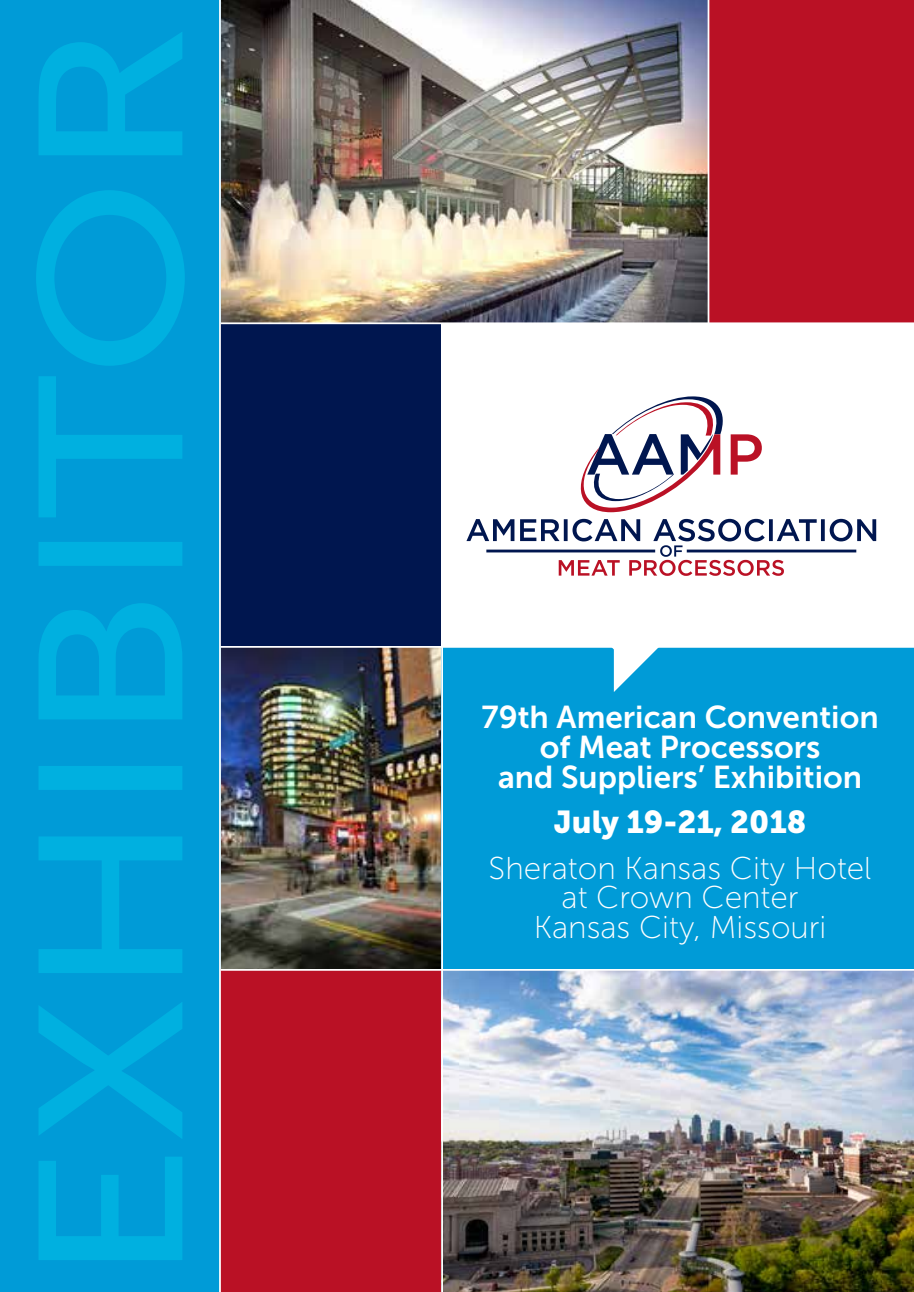
<style>
.page{position:relative;width:914px;height:1292px;background:#fff}
.page>*{position:absolute;margin:0;border:0;box-sizing:border-box;transform-origin:0 0}
.t1{font:31.5px/29.8px "Museo Sans 700";color:#fff;text-align:center}
.t2{font:31.5px/29.8px "Museo Sans 100";color:#fff;text-align:center}
.t3{font:31.5px "Museo Sans 900";color:#fff}
</style>
<div class="page">
<img style="left:443px;top:970px;width:471px;height:322px">
<img style="left:221px;top:648px;width:220px;height:321px">
<img style="left:221px;top:0;width:486px;height:322px">
<div style="left:0;top:0;width:220px;height:1292px;background:#009bd7"></div>
<svg style="left:466px;top:519px;width:410px;height:57px"></svg>
<hr style="left:686px;top:549px;width:170px;height:3px;background:#00164f">
<hr style="left:486px;top:549px;width:169px;height:3px;background:#00164f">
<svg style="left:580px;top:396px;width:181px;height:116px"></svg>
<div style="left:220px;top:323px;width:221px;height:323px;background:#00164f"></div>
<div style="left:441px;top:647px;width:473px;height:322px;background:#009bd7"></div>
<div style="left:220px;top:969px;width:221px;height:323px;background:#ba1125"></div>
<div style="left:709px;top:0;width:205px;height:323px;background:#ba1125"></div>
<hr style="left:220px;top:322px;width:694px;height:2px;background:#fff">
<hr style="left:220px;top:646px;width:694px;height:2px;background:#fff">
<hr style="left:220px;top:969px;width:694px;height:1px;background:#fff">
<hr style="left:219px;top:0;width:2px;height:1292px;background:#fff">
<hr style="left:441px;top:323px;width:2px;height:969px;background:#fff">
<svg style="left:610px;top:647px;width:53px;height:45px"></svg>
<svg style="left:36px;top:32px;width:149px;height:1228px"></svg>
<p class="t1" style="left:481px;top:702px;width:398px">79th American Convention of Meat Processors<br>and Suppliers’ Exhibition</p>
<p class="t3" style="left:553px;top:804px;width:254px">July 19-21, 2018</p>
<p class="t2" style="left:488px;top:853px;width:384px">Sheraton Kansas City Hotel at Crown Center<br>Kansas City, Missouri</p>
</div>
